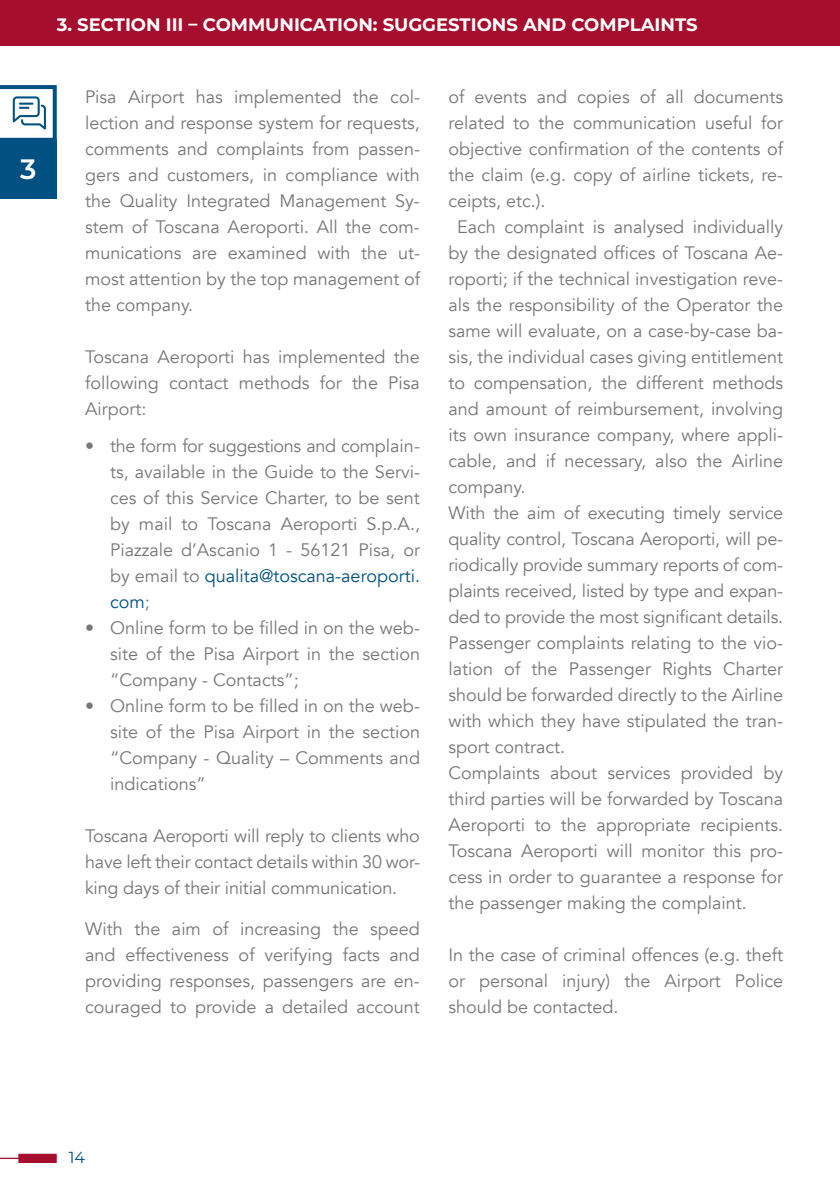
<style>
.page{position:relative;width:840px;height:1191px;background:#fff}
.page>*{position:absolute;margin:0;border:0;box-sizing:border-box;transform-origin:0 0}
.t1{font:600 28px "Montserrat";color:#fff}
.t2{font:18px/26px "Avenir";color:#787776;text-align:justify}
.t3{font:700 18px "Montserrat";color:#fff}
.t4{font:16px "Montserrat";color:#005181}
.s1{color:#005181}
</style>
<div class="page">
<svg style="left:0;top:1153px;width:57px;height:10px"></svg>
<div style="left:0;top:0;width:839px;height:45px;background:#a50f2d"></div>
<div style="left:0;top:139px;width:57px;height:59px;background:#005181"></div>
<svg style="left:0;top:85px;width:57px;height:54px"></svg>
<p class="t3" style="left:57px;top:12px;width:642px">3. SECTION III – COMMUNICATION: SUGGESTIONS AND COMPLAINTS</p>
<h1 class="t1" style="left:20px;top:150px;width:18px">3</h1>
<p class="t2" style="left:85px;top:84px;width:336px">Pisa Airport has implemented the col&shy;lection and response system for requests, comments and complaints from passen&shy;gers and customers, in compliance with the Quality Integrated Management Sy&shy;stem of Toscana Aeroporti. All the com&shy;munications are examined with the ut&shy;most attention by the top management of the company.</p>
<p class="t2" style="left:85px;top:344px;width:336px">Toscana Aeroporti has implemented the following contact methods for the Pisa Airport:</p>
<p class="t2" style="left:110px;top:433px;width:311px;text-indent:-25px">• the form for suggestions and complain&shy;ts, available in the Guide to the Servi&shy;ces of this Service Charter, to be sent by mail to Toscana Aeroporti S.p.A., Piazzale d’Ascanio 1 - 56121 Pisa, or by email to <span class="s1">qualita@toscana-aeroporti. com</span>;</p>
<p class="t2" style="left:110px;top:615px;width:311px;text-indent:-25px">• Online form to be filled in on the web&shy;site of the Pisa Airport in the section “Company - Contacts”;</p>
<p class="t2" style="left:110px;top:693px;width:311px;text-indent:-25px">• Online form to be filled in on the web&shy;site of the Pisa Airport in the section “Company - Quality – Comments and indications”</p>
<p class="t2" style="left:85px;top:822px;width:336px">Toscana Aeroporti will reply to clients who have left their contact details within 30 wor&shy;king days of their initial communication.</p>
<p class="t2" style="left:85px;top:915px;width:336px">With the aim of increasing the speed and effectiveness of verifying facts and providing responses, passengers are en&shy;couraged to provide a detailed account</p>
<p class="t2" style="left:448px;top:84px;width:336px">of events and copies of all documents</p>
<p class="t2" style="left:448px;top:110px;width:336px">related to the communication useful for</p>
<p class="t2" style="left:448px;top:136px;width:336px">objective confirmation of the contents of</p>
<p class="t2" style="left:448px;top:162px;width:336px">the claim (e.g. copy of airline tickets, re-</p>
<p class="t2" style="left:448px;top:188px;width:99px">ceipts, etc.).</p>
<p class="t2" style="left:457px;top:214px;width:327px">Each complaint is analysed individually</p>
<p class="t2" style="left:448px;top:240px;width:336px">by the designated offices of Toscana Ae-</p>
<p class="t2" style="left:448px;top:266px;width:336px">roporti; if the technical investigation reve-</p>
<p class="t2" style="left:448px;top:292px;width:336px">als the responsibility of the Operator the</p>
<p class="t2" style="left:448px;top:318px;width:336px">same will evaluate, on a case-by-case ba-</p>
<p class="t2" style="left:448px;top:344px;width:336px">sis, the individual cases giving entitlement</p>
<p class="t2" style="left:448px;top:370px;width:336px">to compensation, the different methods</p>
<p class="t2" style="left:448px;top:396px;width:336px">and amount of reimbursement, involving</p>
<p class="t2" style="left:448px;top:422px;width:336px">its own insurance company, where appli-</p>
<p class="t2" style="left:448px;top:448px;width:336px">cable, and if necessary, also the Airline</p>
<p class="t2" style="left:448px;top:474px;width:79px">company.</p>
<p class="t2" style="left:448px;top:500px;width:336px">With the aim of executing timely service</p>
<p class="t2" style="left:448px;top:526px;width:336px">quality control, Toscana Aeroporti, will pe-</p>
<p class="t2" style="left:448px;top:552px;width:336px">riodically provide summary reports of com-</p>
<p class="t2" style="left:448px;top:578px;width:336px">plaints received, listed by type and expan-</p>
<p class="t2" style="left:448px;top:604px;width:336px">ded to provide the most significant details.</p>
<p class="t2" style="left:448px;top:630px;width:336px">Passenger complaints relating to the vio-</p>
<p class="t2" style="left:448px;top:656px;width:336px">lation of the Passenger Rights Charter</p>
<p class="t2" style="left:448px;top:682px;width:336px">should be forwarded directly to the Airline</p>
<p class="t2" style="left:448px;top:708px;width:336px">with which they have stipulated the tran-</p>
<p class="t2" style="left:448px;top:734px;width:118px">sport contract.</p>
<p class="t2" style="left:448px;top:760px;width:336px">Complaints about services provided by</p>
<p class="t2" style="left:448px;top:786px;width:336px">third parties will be forwarded by Toscana</p>
<p class="t2" style="left:448px;top:812px;width:336px">Aeroporti to the appropriate recipients.</p>
<p class="t2" style="left:448px;top:838px;width:336px">Toscana Aeroporti will monitor this pro-</p>
<p class="t2" style="left:448px;top:864px;width:336px">cess in order to guarantee a response for</p>
<p class="t2" style="left:448px;top:890px;width:300px">the passenger making the complaint.</p>
<p class="t2" style="left:448px;top:942px;width:336px">In the case of criminal offences (e.g. theft or personal injury) the Airport Police should be contacted.</p>
<p class="t4" style="left:69px;top:1146px;width:18px">14</p>
</div>
